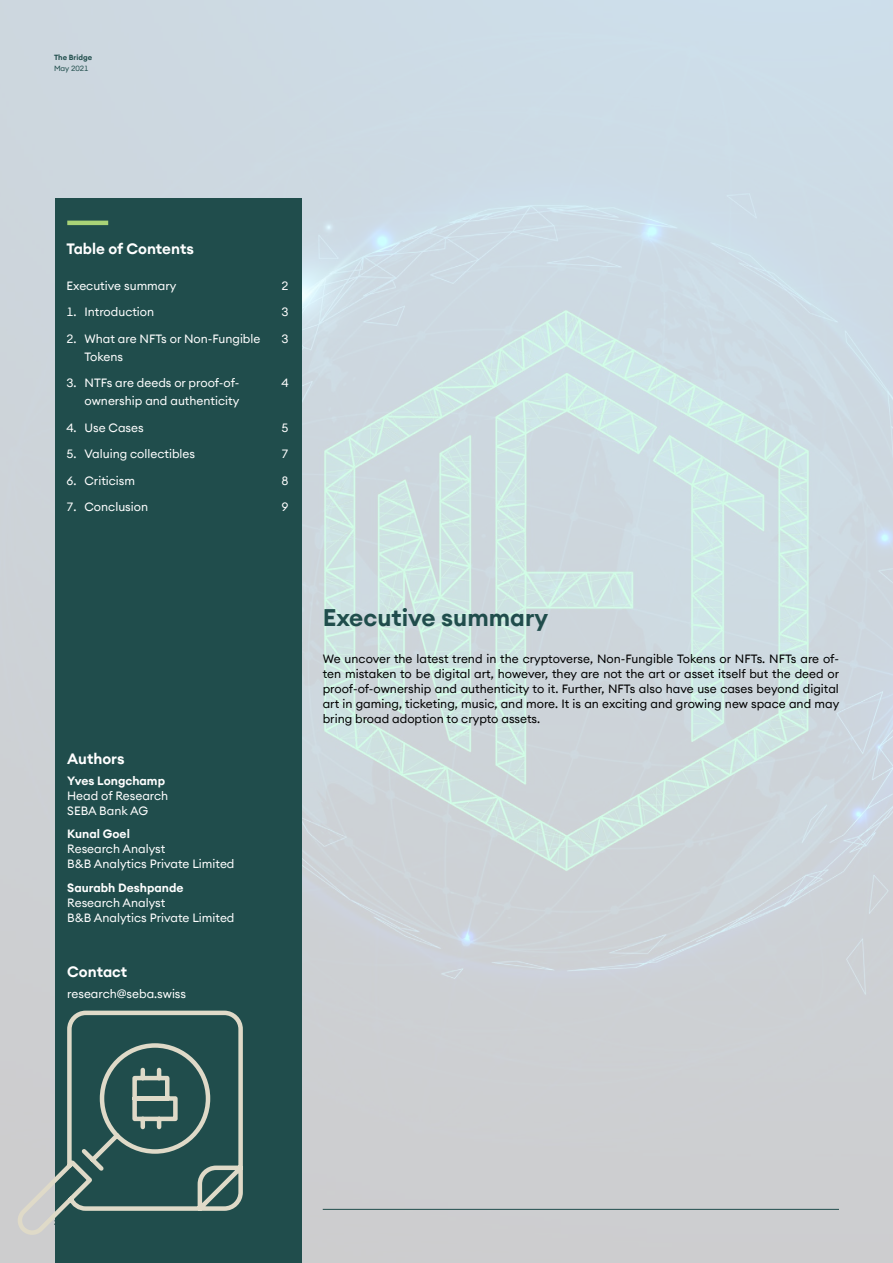
<style>
.page{position:relative;width:893px;height:1263px;background:#fff}
.page>*{position:absolute;margin:0;border:0;box-sizing:border-box;transform-origin:0 0}
.t1{font:600 24px "Seba Euclid";color:#204d4c}
.t2{font:600 15px "Seba Euclid";color:#fff}
.t3{font:12px/15px "Seba Euclid";color:#000;text-align:justify}
.t4{font:12px/15px "Seba Euclid";color:#fff}
.t5{font:600 12px "Seba Euclid";color:#fff}
.t6{font:600 7.5px "Seba Euclid";color:#204d4c}
.t7{font:7.5px "Seba Euclid";color:#204d4c}
</style>
<div class="page">
<img style="left:0;top:0;width:893px;height:1263px">
<div style="left:55px;top:198px;width:246px;height:1065px;background:#204d4c"></div>
<hr style="left:67px;top:221px;width:41px;height:4px;background:#a9d377">
<hr style="left:323px;top:1209px;width:516px;height:1px;background:#204d4c">
<svg style="left:17px;top:1008px;width:226px;height:232px"></svg>
<p class="t6" style="left:54px;top:53px;width:40px">The Bridge</p>
<p class="t7" style="left:54px;top:63px;width:36px">May 2021</p>
<p class="t2" style="left:67px;top:239px;width:129px">Table of Contents</p>
<p class="t4" style="left:67px;top:278px;width:111px">Executive summary</p>
<p class="t4" style="left:282px;top:278px;width:9px">2</p>
<p class="t4" style="left:67px;top:304px;width:89px">1. Introduction</p>
<p class="t4" style="left:282px;top:304px;width:9px">3</p>
<p class="t4" style="left:67px;top:331px;width:195px">2. What are NFTs or Non-Fungible</p>
<p class="t4" style="left:282px;top:331px;width:9px">3</p>
<p class="t4" style="left:85px;top:349px;width:40px">Tokens</p>
<p class="t4" style="left:67px;top:375px;width:174px">3. NTFs are deeds or proof-of-</p>
<p class="t4" style="left:282px;top:375px;width:9px">4</p>
<p class="t4" style="left:85px;top:393px;width:156px">ownership and authenticity</p>
<p class="t4" style="left:67px;top:420px;width:79px">4. Use Cases</p>
<p class="t4" style="left:282px;top:420px;width:9px">5</p>
<p class="t4" style="left:67px;top:446px;width:130px">5. Valuing collectibles</p>
<p class="t4" style="left:282px;top:446px;width:9px">7</p>
<p class="t4" style="left:67px;top:473px;width:70px">6. Criticism</p>
<p class="t4" style="left:282px;top:473px;width:9px">8</p>
<p class="t4" style="left:67px;top:499px;width:83px">7. Conclusion</p>
<p class="t4" style="left:282px;top:499px;width:9px">9</p>
<p class="t2" style="left:67px;top:749px;width:59px">Authors</p>
<p class="t5" style="left:67px;top:773px;width:99px">Yves Longchamp</p>
<p class="t4" style="left:67px;top:788px;width:102px">Head of Research<br>SEBA Bank AG</p>
<p class="t5" style="left:67px;top:826px;width:64px">Kunal Goel</p>
<p class="t4" style="left:67px;top:841px;width:169px">Research Analyst<br>B&amp;B Analytics Private Limited</p>
<p class="t5" style="left:67px;top:880px;width:118px">Saurabh Deshpande</p>
<p class="t4" style="left:67px;top:895px;width:169px">Research Analyst<br>B&amp;B Analytics Private Limited</p>
<p class="t2" style="left:67px;top:961px;width:62px">Contact</p>
<p class="t4" style="left:67px;top:986px;width:120px">research@seba.swiss</p>
<h1 class="t1" style="left:323px;top:602px;width:227px">Executive summary</h1>
<p class="t3" style="left:323px;top:651px;width:518px">We uncover the latest trend in the cryptoverse, Non-Fungible Tokens or NFTs. NFTs are of&shy;ten mistaken to be digital art, however, they are not the art or asset itself but the deed or proof-of-ownership and authenticity to it. Further, NFTs also have use cases beyond digital art in gaming, ticketing, music, and more. It is an exciting and growing new space and may bring broad adoption to crypto assets.</p>
<p class="t6" style="left:54px;top:1217px;width:6px">2</p>
</div>
